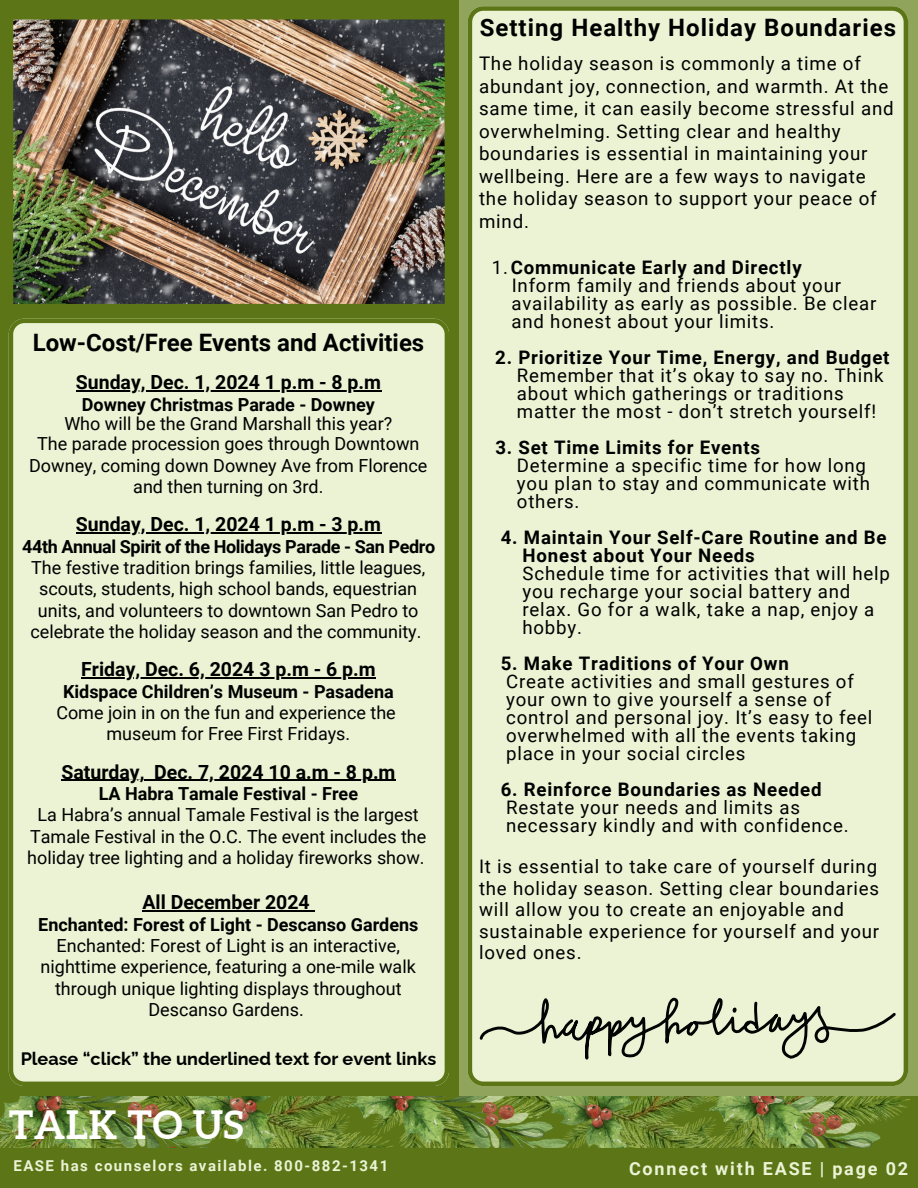
<style>
.page{position:relative;width:918px;height:1188px;background:#5c7617}
.page>*{position:absolute;margin:0;border:0;box-sizing:border-box;transform-origin:0 0}
.t1{font:700 39px "Aleo";letter-spacing:.015em;color:#fff}
.t2{font:700 24px "Roboto";color:#000}
.t3{font:700 24px "Roboto";letter-spacing:.045em;color:#000}
.t4{font:700 19.5px "Roboto";color:#000}
.t5{font:18.75px/22.5px "Roboto";letter-spacing:.045em;color:#000}
.t6{font:18.6px/18px "Roboto";letter-spacing:.045em;color:#000}
.t7{font:700 18.6px/18px "Roboto";letter-spacing:.045em;color:#000}
.t8{font:18px/21.3px "Roboto";color:#000;text-align:center}
.t9{font:700 18px "Raleway";color:#000}
.t10{font:700 18px "Roboto";letter-spacing:.1em;color:#ebf3d4}
.t11{font:700 15px "Roboto";letter-spacing:.1em;color:#ebf3d4}
.s1{font-weight:700}
.s2{font-weight:400}
</style>
<div class="page">
<img style="left:0;top:1096px;width:910px;height:52px">
<div style="left:459px;top:0;width:459px;height:1096px;background:#90a45c"></div>
<div style="left:9px;top:319px;width:440px;height:767px;background:#ebf3d4"></div>
<img style="left:13px;top:19px;width:432px;height:285px">
<div style="left:468px;top:6px;width:440px;height:1080px;background:#ebf3d4"></div>
<svg style="left:480px;top:998px;width:416px;height:62px;background:#cbd2b7"></svg>
<hr style="left:76px;top:391px;width:305px;height:1px;background:#000">
<hr style="left:76px;top:532px;width:305px;height:1px;background:#000">
<hr style="left:81px;top:677px;width:295px;height:2px;background:#000">
<hr style="left:61px;top:780px;width:84px;height:1px;background:#000">
<hr style="left:154px;top:780px;width:242px;height:1px;background:#000">
<hr style="left:142px;top:910px;width:168px;height:1px;background:#000">
<h4 class="t2" style="left:33px;top:329px;width:393px">Low-Cost/Free Events and Activities</h4>
<h4 class="t4" style="left:76px;top:371px;width:307px">Sunday, Dec. 1, 2024 1 p.m - 8 p.m</h4>
<h4 class="t8" style="left:29px;top:394px;width:400px;line-height:20.5px"><span class="s1">Downey Christmas Parade - Downey<br></span>Who will be the Grand Marshall this year?<br>The parade procession goes through Downtown Downey, coming down Downey Ave from Florence and then turning on 3rd.</h4>
<h4 class="t4" style="left:76px;top:513px;width:307px">Sunday, Dec. 1, 2024 1 p.m - 3 p.m</h4>
<h4 class="t8" style="left:22px;top:536px;width:415px"><span class="s1">44th Annual Spirit of the Holidays Parade - San Pedro </span>The festive tradition brings families, little leagues, scouts, students, high school bands, equestrian units, and volunteers to downtown San Pedro to celebrate the holiday season and the community.</h4>
<h3 class="t4" style="left:81px;top:658px;width:296px">Friday, Dec. 6, 2024 3 p.m - 6 p.m</h3>
<h3 class="t8" style="left:56px;top:681px;width:341px"><span class="s1">Kidspace Children’s Museum - Pasadena<br></span>Come join in on the fun and experience the museum for Free First Fridays.</h3>
<h2 class="t4" style="left:61px;top:761px;width:85px">Saturday,</h2>
<h4 class="t4" style="left:154px;top:761px;width:243px">Dec. 7, 2024 10 a.m - 8 p.m</h4>
<h4 class="t8" style="left:27px;top:783px;width:401px"><span class="s1">LA Habra Tamale Festival - Free<br></span>La Habra’s annual Tamale Festival is the largest Tamale Festival in the O.C. The event includes the holiday tree lighting and a holiday fireworks show.</h4>
<h4 class="t4" style="left:142px;top:891px;width:169px">All December 2024</h4>
<p class="t8" style="left:38px;top:914px;width:382px"><span class="s1">Enchanted: Forest of Light - Descanso Gardens </span>Enchanted: Forest of Light is an interactive, nighttime experience, featuring a one-mile walk through unique lighting displays throughout Descanso Gardens.</p>
<h3 class="t9" style="left:21px;top:1048px;width:417px">Please “click” the underlined text for event links</h3>
<h4 class="t3" style="left:480px;top:14px;width:418px">Setting Healthy Holiday Boundaries</h4>
<h4 class="t5" style="left:479px;top:53px;width:416px">The holiday season is commonly a time of abundant joy, connection, and warmth. At the same time, it can easily become stressful and overwhelming. Setting clear and healthy boundaries is essential in maintaining your wellbeing. Here are a few ways to navigate the holiday season to support your peace of mind.</h4>
<h4 class="t7" style="left:492px;top:259px;width:311px"><span class="s2">1.</span>Communicate Early and Directly</h4>
<h4 class="t6" style="left:512px;top:277px;width:366px">Inform family and friends about your availability as early as possible. Be clear</h4>
<h4 class="t6" style="left:512px;top:313px;width:264px">and honest about your limits.</h4>
<h4 class="t7" style="left:517px;top:349px;width:374px;text-indent:-22px">2. Prioritize Your Time, Energy, and Budget<br><span class="s2">Remember that it’s okay to say no. Think</span></h4>
<h4 class="t6" style="left:517px;top:385px;width:361px">about which gatherings or traditions matter the most - don’t stretch yourself!</h4>
<h4 class="t7" style="left:495px;top:439px;width:266px">3. Set Time Limits for Events</h4>
<h4 class="t6" style="left:517px;top:457px;width:355px">Determine a specific time for how long you plan to stay and communicate with others.</h4>
<h4 class="t7" style="left:501px;top:529px;width:387px">4. Maintain Your Self-Care Routine and Be</h4>
<p class="t6" style="left:522px;top:547px;width:369px"><span class="s1">Honest about Your Needs<br></span>Schedule time for activities that will help you recharge your social battery and relax. Go for a walk, take a nap, enjoy a</p>
<h1 class="t6" style="left:522px;top:619px;width:61px">hobby.</h1>
<h1 class="t6" style="left:501px;top:655px;width:373px"><span class="s1">5. Make Traditions of Your Own<br></span>Create activities and small gestures of your own to give yourself a sense of control and personal joy. It’s easy to feel overwhelmed with all the events taking</h1>
<p class="t6" style="left:506px;top:745px;width:241px">place in your social circles</p>
<p class="t7" style="left:501px;top:781px;width:322px">6. Reinforce Boundaries as Needed<br><span class="s2">Restate your needs and limits as</span></p>
<p class="t6" style="left:506px;top:817px;width:344px">necessary kindly and with confidence.</p>
<p class="t6" style="left:479px;top:856px;width:402px;line-height:21.3px">It is essential to take care of yourself during the holiday season. Setting clear boundaries will allow you to create an enjoyable and sustainable experience for yourself and your loved ones.</p>
<h2 class="t1" style="left:9px;top:1102px;width:236px">TALK TO US</h2>
<h4 class="t11" style="left:13px;top:1157px;width:376px">EASE has counselors available. 800-882-1341</h4>
<h4 class="t10" style="left:629px;top:1158px;width:281px">Connect with EASE | page 02</h4>
</div>
